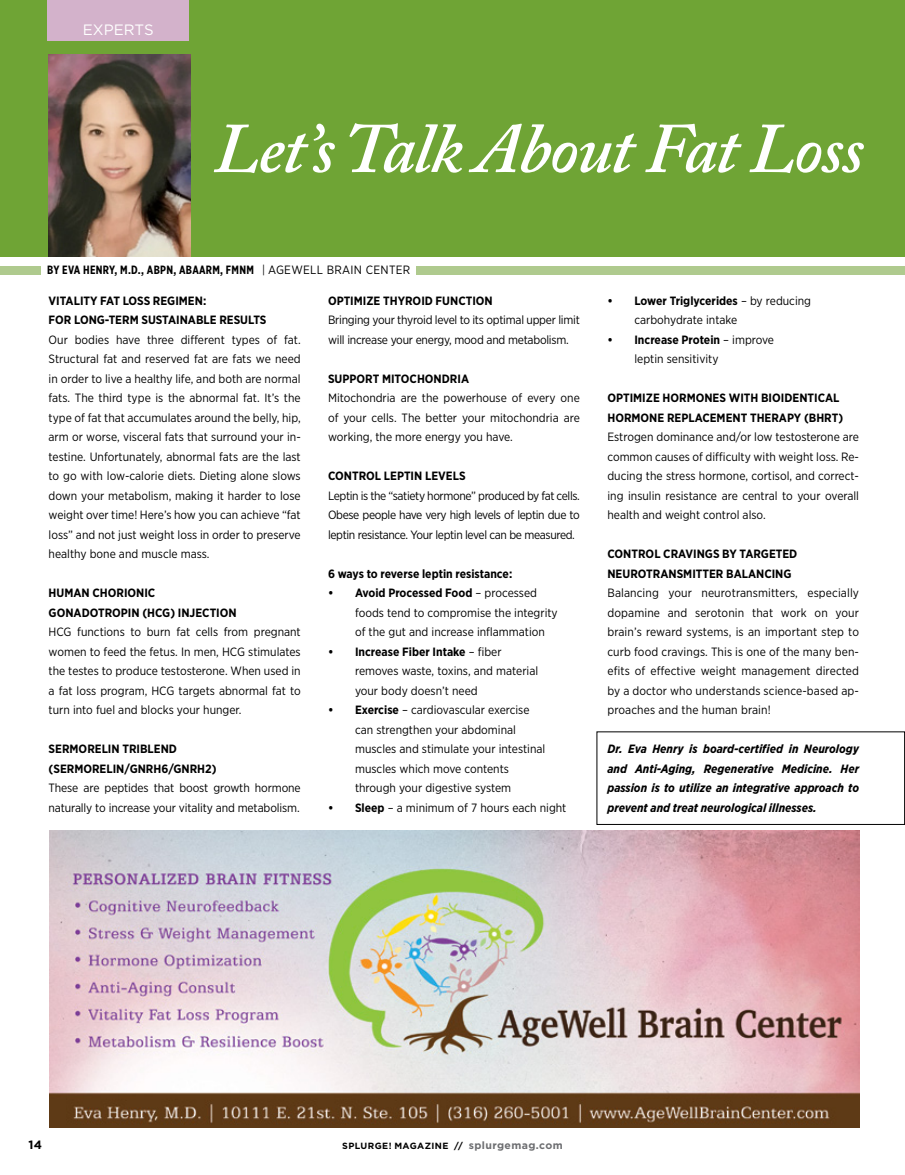
<style>
.page{position:relative;width:905px;height:1175px;background:#fff}
.page>*{position:absolute;margin:0;border:0;box-sizing:border-box;transform-origin:0 0}
.t1{font:italic 600 70.5px "Adobe Caslon Pro";letter-spacing:-.02em;color:#fff}
.t2{font:15px "Gotham";color:#fff}
.t3{font:12px/19.5px "Gotham Narrow";color:#000;text-align:justify}
.t4{font:700 12px/19.5px "Gotham Narrow";color:#000}
.t5{font:italic 700 12px/19.5px "Gotham Narrow";color:#000;text-align:justify}
.t6{font:12px/19.5px "Gotham Narrow";letter-spacing:-.02em;color:#000}
.t7{font:700 12px "Gotham X Narrow";letter-spacing:.025em;color:#000}
.t8{font:700 12px "Gotham";color:#000}
.t9{font:700 9px "Gotham";letter-spacing:.04em;color:#000}
.s1{font-weight:400}
.s2{font-family:"Gotham Narrow";font-weight:400}
.s3{font-weight:700}
.s4{font-size:10.5px;color:#6d6e71}
</style>
<div class="page">
<div style="left:0;top:266px;width:904px;height:9px;background:#afca8e"></div>
<div style="left:42px;top:262px;width:374px;height:19px;background:#fff"></div>
<div style="left:0;top:0;width:904px;height:256px;background:#6fa435"></div>
<div style="left:47px;top:0;width:142px;height:40px;background:#d3b2cb"></div>
<img style="left:49px;top:54px;width:141px;height:202px">
<img style="left:49px;top:830px;width:810px;height:297px">
<p class="t2" style="left:83px;top:20px;width:72px">EXPERTS</p>
<h1 class="t1" style="left:214px;top:106px;width:651px">Let’s Talk About Fat Loss</h1>
<p class="t7" style="left:47px;top:262px;width:365px">BY EVA HENRY, M.D., ABPN, ABAARM, FMNM <span class="s1">|</span> <span class="s2">AGEWELL BRAIN CENTER</span></p>
<p class="t4" style="left:49px;top:290px;width:219px">VITALITY FAT LOSS REGIMEN:<br>FOR LONG-TERM SUSTAINABLE RESULTS</p>
<p class="t3" style="left:49px;top:329px;width:254px">Our bodies have three different types of fat.<br>Structural fat and reserved fat are fats we need in order to live a healthy life, and both are normal fats. The third type is the abnormal fat. It’s the type of fat that accumulates around the belly, hip, arm or worse, visceral fats that surround your in&shy;testine. Unfortunately, abnormal fats are the last to go with low-calorie diets. Dieting alone slows down your metabolism, making it harder to lose weight over time! Here’s how you can achieve “fat loss” and not just weight loss in order to preserve healthy bone and muscle mass.</p>
<p class="t4" style="left:49px;top:583px;width:190px">HUMAN CHORIONIC<br>GONADOTROPIN (HCG) INJECTION</p>
<p class="t3" style="left:49px;top:622px;width:254px">HCG functions to burn fat cells from pregnant women to feed the fetus. In men, HCG stimulates the testes to produce testosterone. When used in a fat loss program, HCG targets abnormal fat to turn into fuel and blocks your hunger.</p>
<p class="t4" style="left:49px;top:739px;width:169px">SERMORELIN TRIBLEND (SERMORELIN/GNRH6/GNRH2)</p>
<p class="t3" style="left:49px;top:778px;width:254px">These are peptides that boost growth hormone naturally to increase your vitality and metabolism.</p>
<p class="t4" style="left:328px;top:290px;width:166px">OPTIMIZE THYROID FUNCTION</p>
<p class="t6" style="left:328px;top:310px;width:253px">Bringing your thyroid level to its optimal upper limit will increase your energy, mood and metabolism.</p>
<p class="t4" style="left:328px;top:368px;width:142px">SUPPORT MITOCHONDRIA</p>
<p class="t3" style="left:328px;top:388px;width:253px">Mitochondria are the powerhouse of every one of your cells. The better your mitochondria are working, the more energy you have.</p>
<p class="t4" style="left:328px;top:466px;width:139px">CONTROL LEPTIN LEVELS</p>
<p class="t3" style="left:328px;top:485px;width:253px">Leptin is the “satiety hormone” produced by fat cells.<br>Obese people have very high levels of leptin due to leptin resistance. Your leptin level can be measured.</p>
<p class="t4" style="left:328px;top:563px;width:186px">6 ways to reverse leptin resistance:</p>
<p class="t3" style="left:355px;top:583px;width:204px;text-align:left;text-indent:-27px"><span class="s3">• Avoid Processed Food</span> – processed foods tend to compromise the integrity of the gut and increase inflammation</p>
<p class="t3" style="left:355px;top:641px;width:185px;text-align:left;text-indent:-27px"><span class="s3">• Increase Fiber Intake</span> – fiber removes waste, toxins, and material your body doesn’t need</p>
<p class="t3" style="left:355px;top:700px;width:192px;text-align:left;text-indent:-27px"><span class="s3">• Exercise</span> – cardiovascular exercise can strengthen your abdominal muscles and stimulate your intestinal muscles which move contents through your digestive system</p>
<p class="t3" style="left:328px;top:797px;width:240px"><span class="s3">• Sleep</span> – a minimum of 7 hours each night</p>
<p class="t3" style="left:634px;top:290px;width:178px;text-indent:-27px"><span class="s3">• Lower Triglycerides</span> – by reducing carbohydrate intake</p>
<p class="t3" style="left:634px;top:329px;width:141px;text-indent:-27px"><span class="s3">• Increase Protein</span> – improve leptin sensitivity</p>
<p class="t4" style="left:607px;top:388px;width:237px">OPTIMIZE HORMONES WITH BIOIDENTICAL<br>HORMONE REPLACEMENT THERAPY (BHRT)</p>
<p class="t3" style="left:607px;top:427px;width:253px">Estrogen dominance and/or low testosterone are common causes of difficulty with weight loss. Re&shy;ducing the stress hormone, cortisol, and correct&shy;ing insulin resistance are central to your overall health and weight control also.</p>
<p class="t4" style="left:607px;top:544px;width:191px">CONTROL CRAVINGS BY TARGETED<br>NEUROTRANSMITTER BALANCING</p>
<p class="t3" style="left:607px;top:583px;width:253px">Balancing your neurotransmitters, especially dopamine and serotonin that work on your brain’s reward systems, is an important step to curb food cravings. This is one of the many ben&shy;efits of effective weight management directed by a doctor who understands science-based ap&shy;proaches and the human brain!</p>
<p class="t5" style="left:607px;top:739px;width:253px">Dr. Eva Henry is board-certified in Neurology and Anti-Aging, Regenerative Medicine. Her passion is to utilize an integrative approach to prevent and treat neurological illnesses.</p>
<p class="t8" style="left:29px;top:1136px;width:15px">14</p>
<p class="t9" style="left:342px;top:1139px;width:222px">SPLURGE! MAGAZINE // <span class="s4">splurgemag.com</span></p>
</div>
